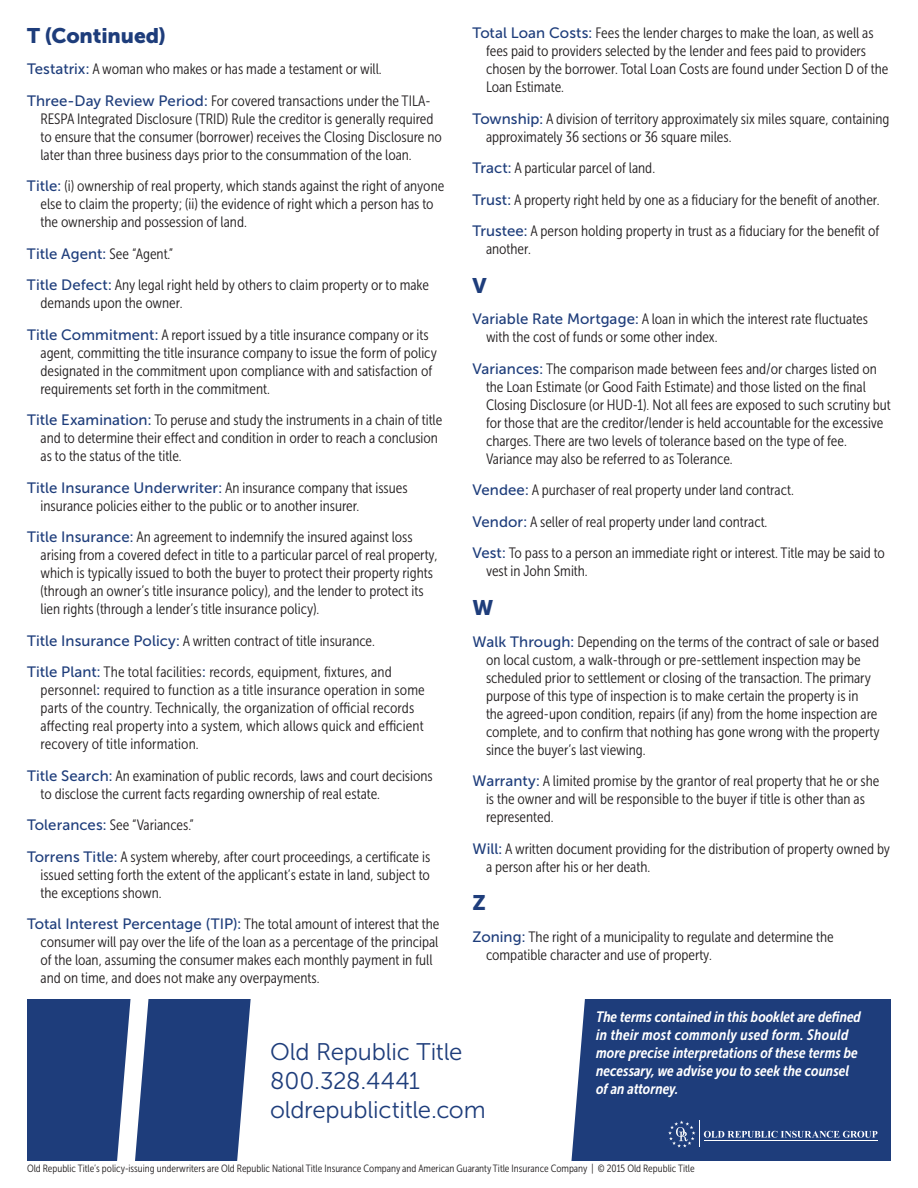
<style>
.page{position:relative;width:918px;height:1188px;background:#fff}
.page>*{position:absolute;margin:0;border:0;box-sizing:border-box;transform-origin:0 0}
.t1{font:24px/28.8px "Museo Sans 300";letter-spacing:-.01em;color:#1e3d7b}
.t2{font:21px "Museo Sans 900";letter-spacing:-.005em;color:#1e3d7b}
.t3{font:15px/18px "Museo Sans Cond 300";color:#231f20}
.t4{font:italic 15px/18px "Museo Sans Cond 700";color:#fff}
.t5{font:15px "Museo Sans 500";letter-spacing:.005em;color:#1e3d7b}
.t6{font:10.5px "Museo Sans Cond 300";color:#231f20}
.s1{font-family:"Museo Sans 500";color:#1e3d7b}
.s2{font-family:"Museo Sans Cond 300";color:#231f20}
</style>
<div class="page">
<div style="left:571px;top:999px;width:320px;height:162px;background:#1e3d7b"></div>
<svg style="left:668px;top:1120px;width:210px;height:28px;background:#3a558b"></svg>
<svg style="left:27px;top:999px;width:224px;height:162px;background:#375289"></svg>
<h2 class="t2" style="left:27px;top:23px;width:141px">T (Continued)</h2>
<p class="t3" style="left:27px;top:53px;width:405px;line-height:31.5px"><span class="s1">Testatrix:</span> A woman who makes or has made a testament or will.<br><span class="s1">Three-Day Review Period:</span> For covered transactions under the TILA-</p>
<p class="t3" style="left:40px;top:110px;width:403px">RESPA Integrated Disclosure (TRID) Rule the creditor is generally required to ensure that the consumer (borrower) receives the Closing Disclosure no later than three business days prior to the consummation of the loan.</p>
<p class="t3" style="left:40px;top:177px;width:405px;text-indent:-14px"><span class="s1">Title:</span> (i) ownership of real property, which stands against the right of anyone else to claim the property; (ii) the evidence of right which a person has to the ownership and possession of land.</p>
<p class="t5" style="left:27px;top:245px;width:148px">Title Agent: <span class="s2">See “Agent.”</span></p>
<p class="t3" style="left:41px;top:276px;width:390px;text-indent:-14px"><span class="s1">Title Defect:</span> Any legal right held by others to claim property or to make demands upon the owner.</p>
<p class="t3" style="left:41px;top:326px;width:398px;text-indent:-13px"><span class="s1">Title Commitment:</span> A report issued by a title insurance company or its agent, committing the title insurance company to issue the form of policy designated in the commitment upon compliance with and satisfaction of requirements set forth in the commitment.</p>
<p class="t3" style="left:41px;top:411px;width:403px;text-indent:-13px"><span class="s1">Title Examination:</span> To peruse and study the instruments in a chain of title and to determine their effect and condition in order to reach a conclusion as to the status of the title.</p>
<p class="t3" style="left:41px;top:479px;width:369px;text-indent:-13px"><span class="s1">Title Insurance Underwriter:</span> An insurance company that issues insurance policies either to the public or to another insurer.</p>
<p class="t3" style="left:41px;top:528px;width:399px;text-indent:-14px"><span class="s1">Title Insurance:</span> An agreement to indemnify the insured against loss arising from a covered defect in title to a particular parcel of real property, which is typically issued to both the buyer to protect their property rights (through an owner’s title insurance policy), and the lender to protect its lien rights (through a lender’s title insurance policy).</p>
<p class="t3" style="left:27px;top:625px;width:366px;line-height:31.5px"><span class="s1">Title Insurance Policy:</span> A written contract of title insurance.<br><span class="s1">Title Plant:</span> The total facilities<span class="s1">:</span> records, equipment, fixtures, and</p>
<p class="t3" style="left:41px;top:681px;width:386px">personnel<span class="s1">:</span> required to function as a title insurance operation in some parts of the country. Technically, the organization of official records affecting real property into a system, which allows quick and efficient recovery of title information.</p>
<p class="t3" style="left:41px;top:767px;width:394px;text-indent:-14px"><span class="s1">Title Search:</span> An examination of public records, laws and court decisions to disclose the current facts regarding ownership of real estate.</p>
<p class="t3" style="left:27px;top:809px;width:405px;line-height:31.5px"><span class="s1">Tolerances:</span> See “Variances.”<br><span class="s1">Torrens Title:</span> A system whereby, after court proceedings, a certificate is</p>
<p class="t3" style="left:41px;top:866px;width:391px">issued setting forth the extent of the applicant’s estate in land, subject to the exceptions shown.</p>
<p class="t3" style="left:41px;top:915px;width:400px;text-indent:-14px"><span class="s1">Total Interest Percentage (TIP):</span> The total amount of interest that the consumer will pay over the life of the loan as a percentage of the principal of the loan, assuming the consumer makes each monthly payment in full and on time, and does not make any overpayments.</p>
<p class="t3" style="left:486px;top:24px;width:404px;text-indent:-14px"><span class="s1">Total Loan Costs:</span> Fees the lender charges to make the loan, as well as fees paid to providers selected by the lender and fees paid to providers chosen by the borrower. Total Loan Costs are found under Section D of the Loan Estimate.</p>
<p class="t3" style="left:486px;top:110px;width:405px;text-indent:-13px"><span class="s1">Township:</span> A division of territory approximately six miles square, containing approximately 36 sections or 36 square miles.</p>
<p class="t3" style="left:473px;top:152px;width:409px;line-height:31.5px"><span class="s1">Tract:</span> A particular parcel of land.<br><span class="s1">Trust:</span> A property right held by one as a fiduciary for the benefit of another.<br><span class="s1">Trustee:</span> A person holding property in trust as a fiduciary for the benefit of</p>
<p class="t3" style="left:486px;top:240px;width:46px">another.</p>
<h2 class="t2" style="left:472px;top:274px;width:16px">V</h2>
<p class="t3" style="left:486px;top:310px;width:384px;text-indent:-14px"><span class="s1">Variable Rate Mortgage:</span> A loan in which the interest rate fluctuates with the cost of funds or some other index.</p>
<p class="t3" style="left:486px;top:360px;width:406px;text-indent:-14px"><span class="s1">Variances:</span> The comparison made between fees and/or charges listed on the Loan Estimate (or Good Faith Estimate) and those listed on the final Closing Disclosure (or HUD-1). Not all fees are exposed to such scrutiny but for those that are the creditor/lender is held accountable for the excessive charges. There are two levels of tolerance based on the type of fee.<br>Variance may also be referred to as Tolerance.</p>
<p class="t3" style="left:472px;top:475px;width:414px;line-height:31.5px"><span class="s1">Vendee:</span> A purchaser of real property under land contract.<br><span class="s1">Vendor:</span> A seller of real property under land contract.<br><span class="s1">Vest:</span> To pass to a person an immediate right or interest. Title may be said to</p>
<p class="t3" style="left:486px;top:562px;width:103px">vest in John Smith.</p>
<h2 class="t2" style="left:472px;top:596px;width:22px">W</h2>
<p class="t3" style="left:486px;top:633px;width:395px;text-indent:-14px"><span class="s1">Walk Through:</span> Depending on the terms of the contract of sale or based on local custom, a walk-through or pre-settlement inspection may be scheduled prior to settlement or closing of the transaction. The primary purpose of this type of inspection is to make certain the property is in the agreed-upon condition, repairs (if any) from the home inspection are complete, and to confirm that nothing has gone wrong with the property since the buyer’s last viewing.</p>
<p class="t3" style="left:486px;top:772px;width:395px;text-indent:-14px"><span class="s1">Warranty:</span> A limited promise by the grantor of real property that he or she is the owner and will be responsible to the buyer if title is other than as represented.</p>
<p class="t3" style="left:486px;top:840px;width:406px;text-indent:-14px"><span class="s1">Will:</span> A written document providing for the distribution of property owned by a person after his or her death.</p>
<h2 class="t2" style="left:472px;top:891px;width:15px">Z</h2>
<p class="t3" style="left:486px;top:928px;width:349px;text-indent:-14px"><span class="s1">Zoning:</span> The right of a municipality to regulate and determine the compatible character and use of property.</p>
<h1 class="t1" style="left:270px;top:1038px;width:217px">Old Republic Title<br>800.328.4441 oldrepublictitle.com</h1>
<p class="t4" style="left:596px;top:1008px;width:266px">The terms contained in this booklet are defined in their most commonly used form. Should more precise interpretations of these terms be necessary, we advise you to seek the counsel of an attorney.</p>
<p class="t6" style="left:27px;top:1162px;width:669px">Old Republic Title’s policy-issuing underwriters are Old Republic National Title Insurance Company and American Guaranty Title Insurance Company | © 2015 Old Republic Title</p>
</div>
